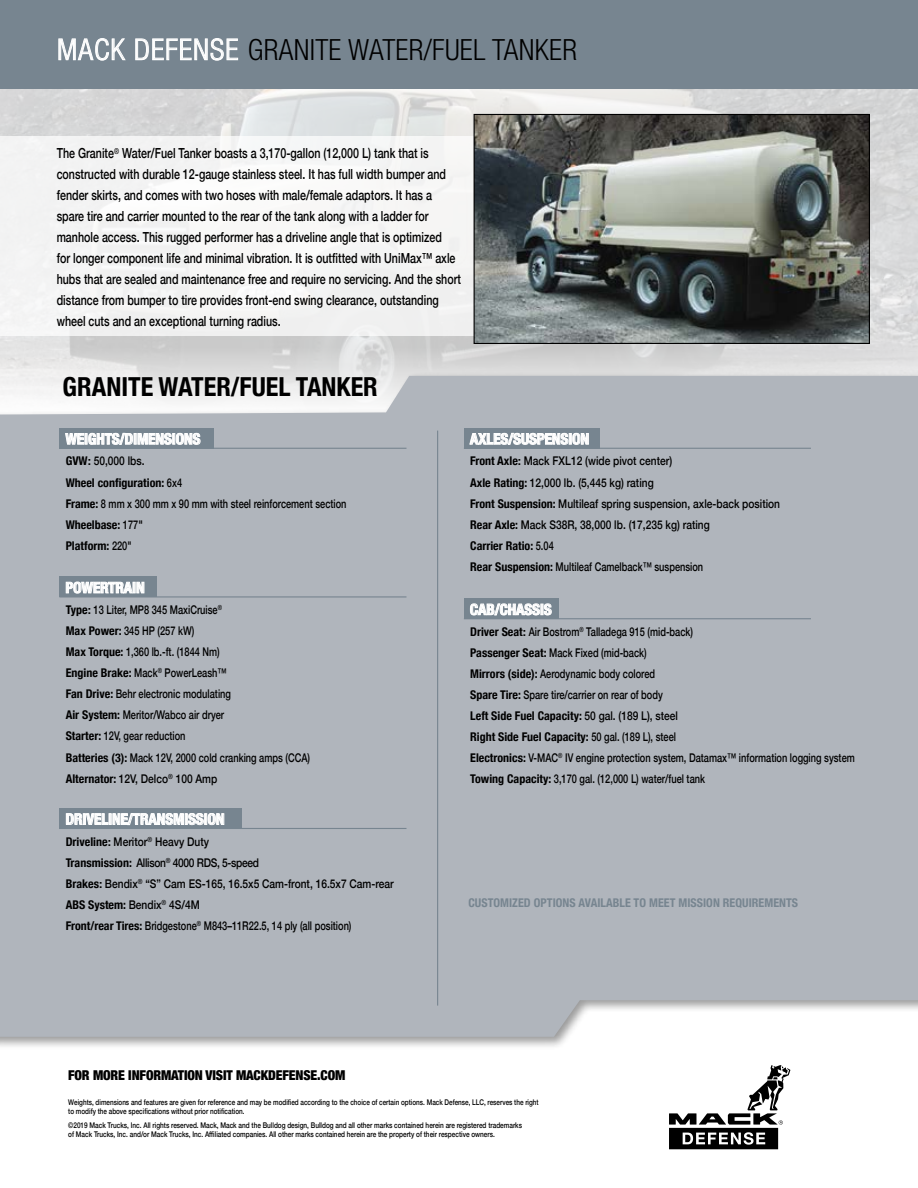
<style>
.page{position:relative;width:918px;height:1188px;background:#fff}
.page>*{position:absolute;margin:0;border:0;box-sizing:border-box;transform-origin:0 0}
.t1{font:300 condensed 29.25px "Helvetica Neue LT Pro";letter-spacing:.01em;color:#000}
.t2{font:700 condensed 26.25px "Helvetica Neue";color:#000}
.t3{font:700 condensed 15px "Helvetica Neue";color:#fff}
.t4{font:500 13.8px/21px "Helvetica Neue";color:#000;scale:.77 1}
.t5{font:900 condensed 13.65px "Helvetica Neue";letter-spacing:-.01em;color:#000}
.t6{font:500 12px/21px "Helvetica Neue";color:#000}
.t7{font:700 condensed 12px "Helvetica Neue";letter-spacing:.005em;color:#778590}
.t8{font:500 7.8px/9px "Helvetica Neue";color:#000;scale:.82 1}
.t9{font:500 7.8px/9px "Helvetica Neue";color:#000;scale:.81 1}
.s1{color:#fff}
.s2{font-weight:700;font-stretch:condensed}
</style>
<div class="page">
<img style="left:0;top:89px;width:918px;height:282px">
<svg style="left:669px;top:1065px;width:121px;height:84px"></svg>
<div style="left:0;top:371px;width:918px;height:679px;background:#000;opacity:.4"></div>
<div style="left:0;top:376px;width:918px;height:661px;background:#b0b5bc"></div>
<div style="left:59px;top:428px;width:155px;height:20px;background:#778590"></div>
<hr style="left:59px;top:448px;width:347px;height:1px;background:#778590">
<svg style="left:65px;top:432px;width:135px;height:13px"></svg>
<div style="left:59px;top:577px;width:98px;height:20px;background:#778590"></div>
<hr style="left:59px;top:596px;width:347px;height:2px;background:#778590">
<svg style="left:66px;top:581px;width:78px;height:13px"></svg>
<div style="left:59px;top:808px;width:183px;height:20px;background:#778590"></div>
<hr style="left:59px;top:828px;width:347px;height:1px;background:#778590">
<svg style="left:66px;top:813px;width:158px;height:12px"></svg>
<div style="left:464px;top:428px;width:135px;height:20px;background:#778590"></div>
<hr style="left:464px;top:448px;width:347px;height:1px;background:#778590">
<svg style="left:470px;top:432px;width:119px;height:13px"></svg>
<div style="left:464px;top:598px;width:94px;height:21px;background:#778590"></div>
<hr style="left:464px;top:618px;width:347px;height:1px;background:#778590">
<svg style="left:470px;top:603px;width:82px;height:12px"></svg>
<hr style="left:437px;top:431px;width:1px;height:575px;background:#778590">
<div style="left:0;top:0;width:918px;height:89px;background:#778590"></div>
<svg style="left:58px;top:38px;width:68px;height:23px"></svg>
<svg style="left:135px;top:38px;width:104px;height:23px"></svg>
<div style="left:0;top:137px;width:477px;height:199px;background:#f4f4f4"></div>
<img style="left:476px;top:116px;width:392px;height:226px">
<div style="left:474px;top:114px;width:396px;height:230px;border:1px solid #000"></div>
<h1 class="t1" style="left:57px;top:33px;width:521px"><span class="s1">MACK DEFENSE</span> GRANITE WATER/FUEL TANKER</h1>
<p class="t4" style="left:57px;top:142px;width:527px">The Granite<sup>®</sup> Water/Fuel Tanker boasts a 3,170-gallon (12,000 L) tank that is constructed with durable 12-gauge stainless steel. It has full width bumper and fender skirts, and comes with two hoses with male/female adaptors. It has a spare tire and carrier mounted to the rear of the tank along with a ladder for manhole access. This rugged performer has a driveline angle that is optimized<br>for longer component life and minimal vibration. It is outfitted with UniMax™ axle hubs that are sealed and maintenance free and require no servicing. And the short distance from bumper to tire provides front-end swing clearance, outstanding wheel cuts and an exceptional turning radius.</p>
<h2 class="t2" style="left:63px;top:364px;width:317px">GRANITE WATER/FUEL TANKER</h2>
<p class="t3" style="left:66px;top:426px;width:136px">WEIGHTS/DIMENSIONS</p>
<p class="t6" style="left:66px;top:450px;width:282px"><span class="s2">GVW</span>: 50,000 lbs.<br><span class="s2">Wheel configuration:</span> 6x4<br><span class="s2">Frame:</span> 8 mm x 300 mm x 90 mm with steel reinforcement section<br><span class="s2">Wheelbase:</span> 177"<br><span class="s2">Platform:</span> 220"</p>
<p class="t3" style="left:66px;top:575px;width:81px">POWERTRAIN</p>
<p class="t6" style="left:66px;top:598px;width:246px"><span class="s2">Type</span>: 13 Liter, MP8 345 MaxiCruise<sup>®<br></sup><span class="s2">Max Power:</span> 345 HP (257 kW)<br><span class="s2">Max Torque:</span> 1,360 lb.-ft. (1844 Nm)<br><span class="s2">Engine Brake:</span> Mack<sup>®</sup> PowerLeash™<br><span class="s2">Fan Drive:</span> Behr electronic modulating<br><span class="s2">Air System:</span> Meritor/Wabco air dryer<br><span class="s2">Starter:</span> 12V, gear reduction<br><span class="s2">Batteries (3):</span> Mack 12V, 2000 cold cranking amps (CCA)<br><span class="s2">Alternator:</span> 12V, Delco<sup>®</sup> 100 Amp</p>
<p class="t3" style="left:66px;top:807px;width:161px">DRIVELINE/TRANSMISSION</p>
<p class="t6" style="left:66px;top:830px;width:329px"><span class="s2">Driveline</span>: Meritor<sup>®</sup> Heavy Duty<br><span class="s2">Transmission:</span> Allison<sup>®</sup> 4000 RDS, 5-speed<br><span class="s2">Brakes</span>: Bendix<sup>®</sup> “S” Cam ES-165, 16.5x5 Cam-front, 16.5x7 Cam-rear <span class="s2">ABS System:</span> Bendix<sup>®</sup> 4S/4M<br><span class="s2">Front/rear Tires:</span> Bridgestone<sup>®</sup> M843–11R22.5, 14 ply (all position)</p>
<p class="t5" style="left:68px;top:1064px;width:279px">FOR MORE INFORMATION VISIT MACKDEFENSE.COM</p>
<p class="t3" style="left:470px;top:426px;width:121px">AXLES/SUSPENSION</p>
<p class="t6" style="left:470px;top:450px;width:311px"><span class="s2">Front Axle</span>: Mack FXL12 (wide pivot center)<br><span class="s2">Axle Rating:</span> 12,000 lb. (5,445 kg) rating<br><span class="s2">Front Suspension:</span> Multileaf spring suspension, axle-back position <span class="s2">Rear Axle:</span> Mack S38R, 38,000 lb. (17,235 kg) rating<br><span class="s2">Carrier Ratio:</span> 5.04<br><span class="s2">Rear Suspension:</span> Multileaf Camelback™ suspension</p>
<p class="t3" style="left:470px;top:597px;width:83px">CAB/CHASSIS</p>
<p class="t6" style="left:470px;top:620px;width:386px"><span class="s2">Driver Seat</span>: Air Bostrom<sup>®</sup> Talladega 915 (mid-back)<br><span class="s2">Passenger Seat:</span> Mack Fixed (mid-back)<br><span class="s2">Mirrors (side):</span> Aerodynamic body colored<br><span class="s2">Spare Tire:</span> Spare tire/carrier on rear of body<br><span class="s2">Left Side Fuel Capacity:</span> 50 gal. (189 L), steel<br><span class="s2">Right Side Fuel Capacity:</span> 50 gal. (189 L), steel<br><span class="s2">Electronics:</span> V-MAC<sup>®</sup> IV engine protection system, Datamax™ information logging system <span class="s2">Towing Capacity:</span> 3,170 gal. (12,000 L) water/fuel tank</p>
<p class="t7" style="left:468px;top:893px;width:331px">CUSTOMIZED OPTIONS AVAILABLE TO MEET MISSION REQUIREMENTS</p>
<p class="t9" style="left:68px;top:1097px;width:582px">Weights, dimensions and features are given for reference and may be modified according to the choice of certain options. Mack Defense, LLC, reserves the right to modify the above specifications without prior notification.</p>
<p class="t8" style="left:68px;top:1120px;width:555px">©2019 Mack Trucks, Inc. All rights reserved. Mack, Mack and the Bulldog design, Bulldog and all other marks contained herein are registered trademarks of Mack Trucks, Inc. and/or Mack Trucks, Inc. Affiliated companies. All other marks contained herein are the property of their respective owners.</p>
</div>
